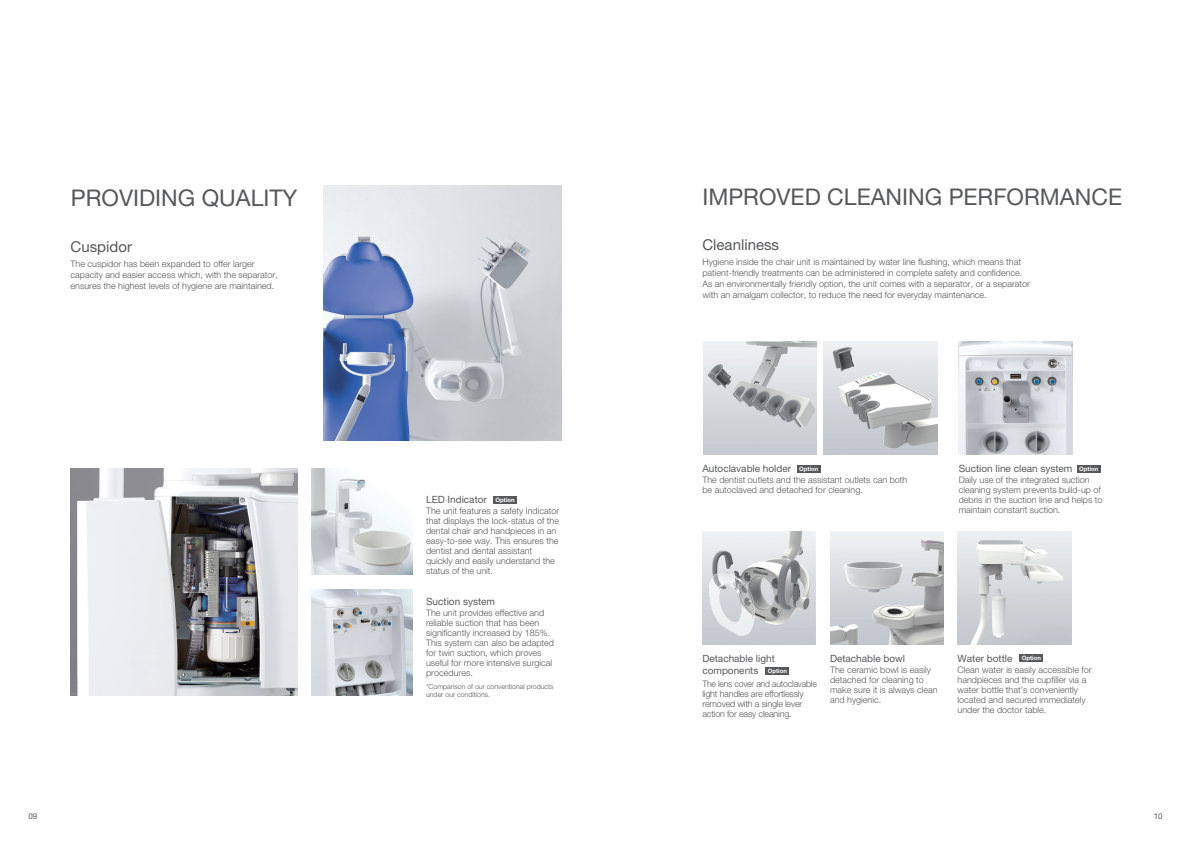
<style>
.page{position:relative;width:1191px;height:842px;background:#fff}
.page>*{position:absolute;margin:0;border:0;box-sizing:border-box;transform-origin:0 0}
.t1{font:23px "Helvetica Neue LT Pro";color:#57585a}
.t2{font:15px "Helvetica Neue LT Pro";color:#57585a}
.t3{font:10px/12px "Helvetica Neue LT Pro";color:#57585a}
.t4{font:300 9px/10px "Helvetica Neue LT Pro";color:#57585a}
.t5{font:300 9px/10px "Helvetica Neue LT Pro";letter-spacing:-.02em;color:#57585a;scale:.96 1}
.t6{font:8px "Helvetica Neue LT Pro";color:#57585a}
.t7{font:300 7px/8px "Helvetica Neue LT Pro";color:#57585a}
.t8{font:700 6px "Helvetica Neue LT Pro";color:#fff}
</style>
<div class="page">
<img style="left:830px;top:531px;width:113px;height:114px">
<img style="left:702px;top:531px;width:114px;height:114px">
<img style="left:703px;top:342px;width:114px;height:113px">
<img style="left:823px;top:342px;width:114px;height:113px">
<img style="left:323px;top:186px;width:238px;height:255px">
<img style="left:957px;top:531px;width:114px;height:114px">
<div style="left:1077px;top:465px;width:23px;height:8px;background:#57585a"></div>
<div style="left:797px;top:465px;width:23px;height:8px;background:#57585a"></div>
<img style="left:958px;top:342px;width:114px;height:113px">
<div style="left:493px;top:496px;width:24px;height:8px;background:#57585a"></div>
<img style="left:71px;top:468px;width:227px;height:227px">
<img style="left:312px;top:468px;width:100px;height:107px">
<img style="left:312px;top:589px;width:100px;height:106px">
<div style="left:1019px;top:655px;width:24px;height:7px;background:#57585a"></div>
<div style="left:765px;top:667px;width:24px;height:7px;background:#57585a"></div>
<h1 class="t1" style="left:71px;top:183px;width:228px">PROVIDING QUALITY</h1>
<h2 class="t2" style="left:71px;top:237px;width:63px">Cuspidor</h2>
<p class="t4" style="left:71px;top:258px;width:209px;line-height:11px">The cuspidor has been expanded to offer larger capacity and easier access which, with the separator, ensures the highest levels of hygiene are maintained.</p>
<p class="t3" style="left:426px;top:493px;width:62px">LED Indicator</p>
<p class="t4" style="left:426px;top:506px;width:135px">The unit features a safety Indicator that displays the lock-status of the dental chair and handpieces in an easy-to-see way. This ensures the dentist and dental assistant quickly and easily understand the status of the unit.</p>
<p class="t3" style="left:426px;top:595px;width:70px">Suction system</p>
<p class="t4" style="left:426px;top:608px;width:129px">The unit provides effective and reliable suction that has been significantly increased by 185%.<br>This system can also be adapted for twin suction, which proves useful for more intensive surgical procedures.</p>
<p class="t7" style="left:426px;top:682px;width:129px">*Comparison of our conventional products under our conditions.</p>
<p class="t8" style="left:495px;top:496px;width:21px">Option</p>
<h1 class="t1" style="left:702px;top:183px;width:421px">IMPROVED CLEANING PERFORMANCE</h1>
<h2 class="t2" style="left:702px;top:235px;width:78px">Cleanliness</h2>
<p class="t4" style="left:702px;top:256px;width:329px;line-height:11px">Hygiene inside the chair unit is maintained by water line flushing, which means that patient-friendly treatments can be administered in complete safety and confidence.<br>As an environmentally friendly option, the unit comes with a separator, or a separator with an amalgam collector, to reduce the need for everyday maintenance.</p>
<p class="t3" style="left:958px;top:462px;width:115px">Suction line clean system</p>
<p class="t4" style="left:958px;top:475px;width:145px">Daily use of the integrated suction cleaning system prevents build-up of debris in the suction line and helps to maintain constant suction.</p>
<p class="t3" style="left:702px;top:462px;width:90px">Autoclavable holder</p>
<p class="t4" style="left:702px;top:475px;width:207px">The dentist outlets and the assistant outlets can both be autoclaved and detached for cleaning.</p>
<p class="t8" style="left:799px;top:465px;width:21px">Option</p>
<p class="t8" style="left:1079px;top:465px;width:21px">Option</p>
<p class="t3" style="left:702px;top:652px;width:74px">Detachable light components</p>
<p class="t5" style="left:702px;top:679px;width:121px">The lens cover and autoclavable light handles are effortlessly removed with a single lever action for easy cleaning.</p>
<p class="t8" style="left:767px;top:667px;width:21px">Option</p>
<p class="t3" style="left:830px;top:652px;width:76px">Detachable bowl</p>
<p class="t4" style="left:830px;top:665px;width:109px">The ceramic bowl is easily detached for cleaning to make sure it is always clean and hygienic.</p>
<p class="t3" style="left:957px;top:652px;width:56px">Water bottle</p>
<p class="t4" style="left:957px;top:665px;width:136px">Clean water is easily accessible for handpieces and the cupfiller via a water bottle that’s conveniently located and secured immediately under the doctor table.</p>
<p class="t8" style="left:1021px;top:654px;width:21px">Option</p>
<p class="t6" style="left:28px;top:811px;width:10px">09</p>
<p class="t6" style="left:1153px;top:811px;width:10px">10</p>
</div>
